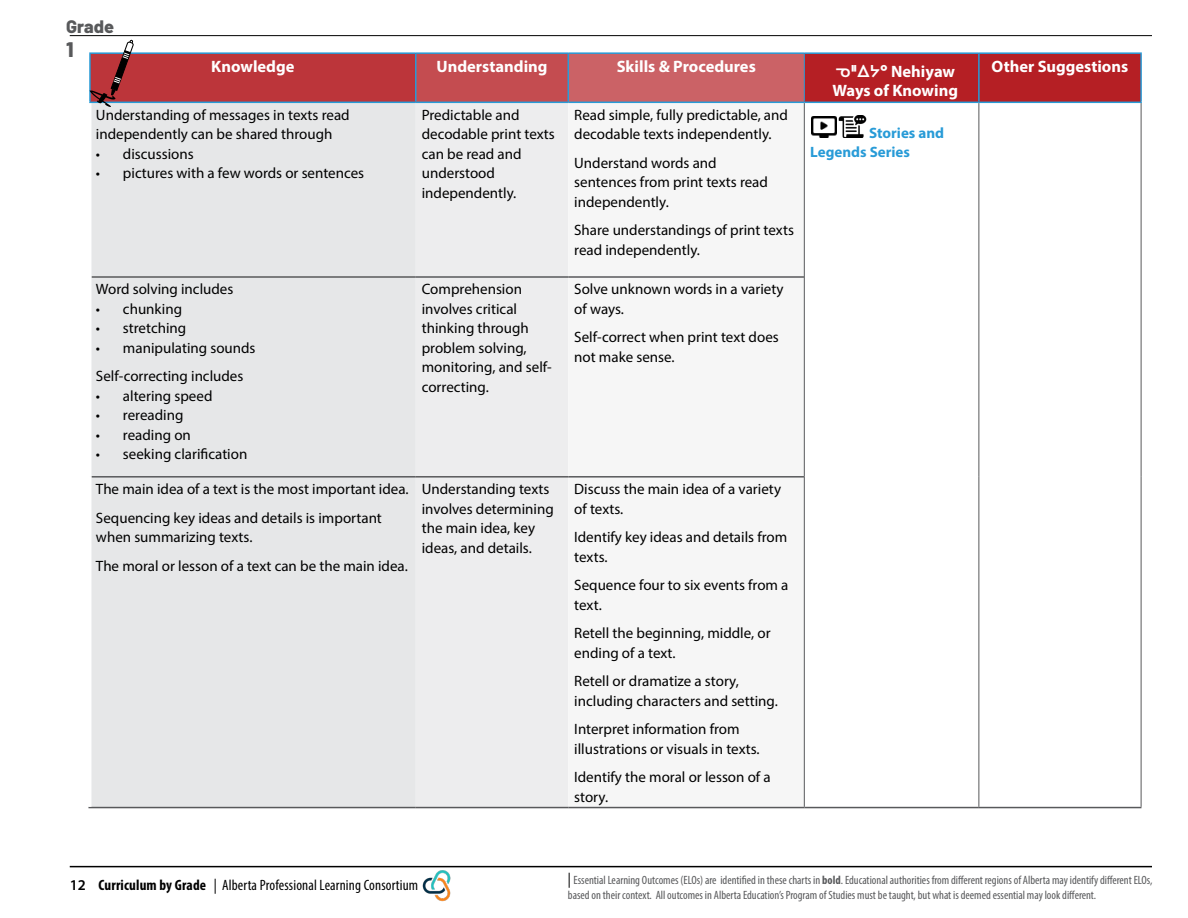
<style>
.page{position:relative;width:1188px;height:918px;background:#fff}
.page>*{position:absolute;margin:0;border:0;box-sizing:border-box;transform-origin:0 0}
.t1{font:800 21px "Barlow";color:#58595b}
.t2{font:800 18px "Barlow";color:#58595b}
.t3{font:700 16.5px/19.5px "Myriad Pro";color:#fff}
.t4{font:15px/19.5px "Myriad Pro";color:#000}
.t5{font:condensed 15px "Myriad Pro";letter-spacing:.01em;color:#000}
.t6{font:700 15px/19.5px "Myriad Pro";color:#289bd7}
.t7{font:condensed 12px/15px "Myriad Pro";color:#58595b}
.s1{font-family:"BC Sans"}
.s2{font-weight:600;font-stretch:normal}
.s3{font-weight:700}
.s4{font-size:15px;color:#000}
</style>
<div class="page">
<hr style="left:70px;top:866px;width:1082px;height:1px;background:#000">
<hr style="left:70px;top:35px;width:1082px;height:1px;background:#000">
<img style="left:418px;top:867px;width:37px;height:35px">
<div style="left:90px;top:53px;width:326px;height:49px;background:#bc353a"></div>
<div style="left:416px;top:53px;width:152px;height:49px;background:#c44c50"></div>
<div style="left:568px;top:53px;width:236px;height:49px;background:#cb6266"></div>
<div style="left:805px;top:54px;width:335px;height:48px;background:#b51f24"></div>
<div style="left:91px;top:103px;width:325px;height:704px;background:#e6e7e8"></div>
<div style="left:416px;top:103px;width:152px;height:704px;background:#ededee"></div>
<div style="left:568px;top:103px;width:236px;height:704px;background:#f6f6f6"></div>
<svg style="left:805px;top:103px;width:336px;height:704px"></svg>
<hr style="left:91px;top:276px;width:325px;height:2px;background:#58595b">
<hr style="left:416px;top:276px;width:152px;height:2px;background:#58595b">
<hr style="left:568px;top:276px;width:236px;height:2px;background:#58595b">
<hr style="left:91px;top:476px;width:325px;height:2px;background:#58595b">
<hr style="left:416px;top:476px;width:152px;height:2px;background:#58595b">
<hr style="left:568px;top:476px;width:236px;height:2px;background:#58595b">
<hr style="left:88px;top:807px;width:328px;height:1px;background:#58595b">
<hr style="left:416px;top:807px;width:152px;height:1px;background:#58595b">
<hr style="left:568px;top:807px;width:236px;height:1px;background:#58595b">
<hr style="left:804px;top:807px;width:175px;height:1px;background:#58595b">
<hr style="left:979px;top:807px;width:162px;height:1px;background:#58595b">
<hr style="left:979px;top:103px;width:1px;height:174px;background:#58595b">
<hr style="left:979px;top:277px;width:1px;height:200px;background:#58595b">
<hr style="left:979px;top:477px;width:1px;height:330px;background:#58595b">
<hr style="left:804px;top:103px;width:1px;height:174px;background:#58595b">
<hr style="left:804px;top:277px;width:1px;height:200px;background:#58595b">
<hr style="left:804px;top:477px;width:1px;height:330px;background:#58595b">
<hr style="left:804px;top:54px;width:1px;height:48px;background:#289bd7">
<hr style="left:89px;top:52px;width:327px;height:2px;background:#289bd7">
<hr style="left:89px;top:54px;width:2px;height:48px;background:#289bd7">
<hr style="left:416px;top:52px;width:152px;height:2px;background:#289bd7">
<hr style="left:415px;top:54px;width:2px;height:48px;background:#289bd7">
<hr style="left:568px;top:52px;width:236px;height:2px;background:#289bd7">
<hr style="left:568px;top:54px;width:1px;height:48px;background:#289bd7">
<hr style="left:804px;top:52px;width:175px;height:2px;background:#289bd7">
<hr style="left:979px;top:52px;width:163px;height:2px;background:#289bd7">
<hr style="left:978px;top:54px;width:2px;height:48px;background:#289bd7">
<hr style="left:89px;top:102px;width:327px;height:1px;background:#289bd7">
<hr style="left:416px;top:102px;width:152px;height:1px;background:#289bd7">
<hr style="left:568px;top:102px;width:236px;height:1px;background:#289bd7">
<hr style="left:804px;top:102px;width:175px;height:1px;background:#289bd7">
<hr style="left:979px;top:102px;width:163px;height:1px;background:#289bd7">
<hr style="left:1141px;top:103px;width:1px;height:174px;background:#58595b">
<hr style="left:1141px;top:277px;width:1px;height:200px;background:#58595b">
<hr style="left:1141px;top:477px;width:1px;height:330px;background:#58595b">
<hr style="left:1140px;top:54px;width:2px;height:48px;background:#289bd7">
<img style="left:812px;top:116px;width:54px;height:22px">
<svg style="left:90px;top:39px;width:45px;height:68px"></svg>
<p class="t2" style="left:66px;top:13px;width:49px">Grade</p>
<h1 class="t1" style="left:66px;top:34px;width:9px">1</h1>
<p class="t3" style="left:211px;top:56px;width:85px">Knowledge</p>
<p class="t3" style="left:437px;top:56px;width:113px">Understanding</p>
<p class="t3" style="left:617px;top:56px;width:141px">Skills &amp; Procedures</p>
<p class="t3" style="left:833px;top:61px;width:127px"><span class="s1">ᓀᐦᐃᔭᐤ</span> Nehiyaw<br>Ways of Knowing</p>
<p class="t3" style="left:992px;top:56px;width:138px">Other Suggestions</p>
<p class="t4" style="left:96px;top:105px;width:255px">Understanding of messages in texts read independently can be shared through</p>
<p class="t4" style="left:96px;top:144px;width:99px">• discussions</p>
<p class="t4" style="left:96px;top:163px;width:270px">• pictures with a few words or sentences</p>
<p class="t4" style="left:422px;top:105px;width:135px">Predictable and decodable print texts can be read and understood independently.</p>
<p class="t4" style="left:574px;top:105px;width:215px">Read simple, fully predictable, and decodable texts independently.</p>
<p class="t6" style="left:810px;top:122px;width:135px;text-indent:59px">Stories and<br>Legends Series</p>
<p class="t4" style="left:574px;top:153px;width:195px">Understand words and sentences from print texts read independently.</p>
<p class="t4" style="left:574px;top:220px;width:221px">Share understandings of print texts read independently.</p>
<p class="t4" style="left:96px;top:279px;width:139px">Word solving includes</p>
<p class="t4" style="left:96px;top:299px;width:88px">• chunking</p>
<p class="t4" style="left:96px;top:318px;width:92px">• stretching</p>
<p class="t4" style="left:96px;top:333px;width:161px;line-height:28.5px">• manipulating sounds<br>Self-correcting includes</p>
<p class="t4" style="left:96px;top:386px;width:118px">• altering speed</p>
<p class="t4" style="left:96px;top:405px;width:89px">• rereading</p>
<p class="t4" style="left:96px;top:425px;width:96px">• reading on</p>
<p class="t4" style="left:96px;top:444px;width:153px">• seeking clarification</p>
<p class="t4" style="left:96px;top:475px;width:314px;line-height:28.5px">The main idea of a text is the most important idea.<br>Sequencing key ideas and details is important</p>
<p class="t4" style="left:96px;top:523px;width:313px;line-height:28.5px">when summarizing texts.<br>The moral or lesson of a text can be the main idea.</p>
<p class="t4" style="left:422px;top:279px;width:132px">Comprehension involves critical thinking through problem solving, monitoring, and self&shy;correcting.</p>
<p class="t4" style="left:574px;top:279px;width:211px">Solve unknown words in a variety of ways.</p>
<p class="t4" style="left:574px;top:327px;width:206px">Self-correct when print text does not make sense.</p>
<p class="t4" style="left:422px;top:479px;width:134px">Understanding texts involves determining the main idea, key ideas, and details.</p>
<p class="t4" style="left:574px;top:479px;width:208px">Discuss the main idea of a variety of texts.</p>
<p class="t4" style="left:574px;top:527px;width:214px">Identify key ideas and details from texts.</p>
<p class="t4" style="left:574px;top:575px;width:216px">Sequence four to six events from a text.</p>
<p class="t4" style="left:574px;top:623px;width:198px">Retell the beginning, middle, or ending of a text.</p>
<p class="t4" style="left:574px;top:671px;width:205px">Retell or dramatize a story, including characters and setting.</p>
<p class="t4" style="left:574px;top:719px;width:187px">Interpret information from illustrations or visuals in texts.</p>
<p class="t4" style="left:574px;top:767px;width:198px">Identify the moral or lesson of a story.</p>
<p class="t5" style="left:70px;top:876px;width:350px"><span class="s2">12</span> <span class="s3">Curriculum by Grade</span> | Alberta Professional Learning Consortium</p>
<p class="t7" style="left:568px;top:872px;width:586px"><span class="s4">|</span> Essential Learning Outcomes (ELOs) are identified in these charts in <span class="s3">bold</span>. Educational authorities from different regions of Alberta may identify different ELOs, based on their context. All outcomes in Alberta Education’s Program of Studies must be taught, but what is deemed essential may look different.</p>
</div>
